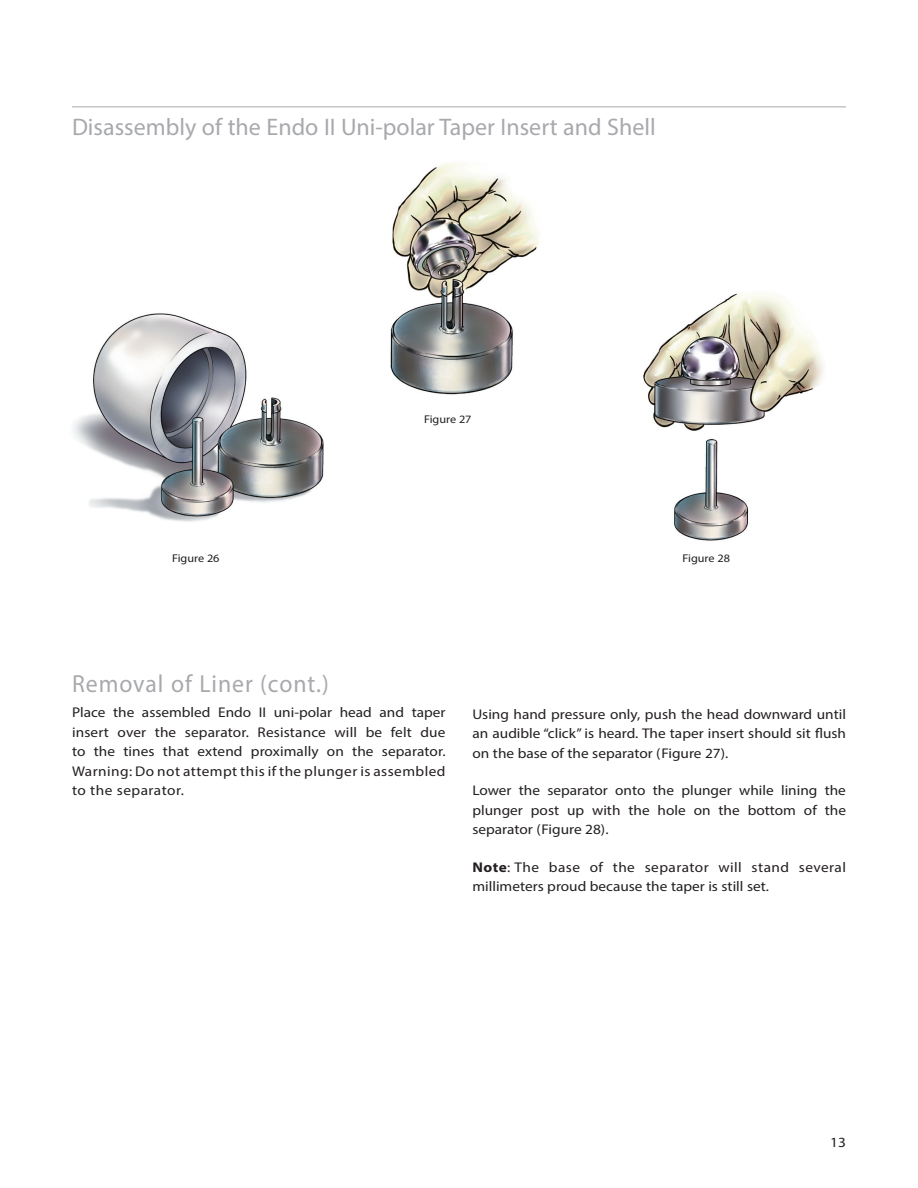
<style>
.page{position:relative;width:918px;height:1188px;background:#fff}
.page>*{position:absolute;margin:0;border:0;box-sizing:border-box;transform-origin:0 0}
.Heading{font:24.75px "Myriad Pro";letter-spacing:.04em;color:#a8a9ad;scale:.96 1}
.Super-header{font:24px "Myriad Pro";color:#a8a9ad}
.Basic{font:14.1px/19.5px "Myriad Pro";color:#231f20;text-align:justify;scale:1.09 1}
.Fig__numbers{font:11.25px "Myriad Pro";color:#231f20;scale:1.09 1}
.s1{font-weight:700}
</style>
<div class="page">
<hr style="left:72px;top:106px;width:774px;height:1px;background:#a8a9ad">
<img style="left:390px;top:162px;width:149px;height:233px">
<img style="left:73px;top:313px;width:251px;height:209px">
<img style="left:643px;top:292px;width:181px;height:249px">
<p class="Super-header" style="left:72px;top:112px;width:585px">Disassembly of the Endo II Uni-polar Taper Insert and Shell</p>
<p class="Fig__numbers" style="left:172px;top:551px;width:45px">Figure 26</p>
<p class="Fig__numbers" style="left:424px;top:412px;width:45px">Figure 27</p>
<p class="Fig__numbers" style="left:682px;top:551px;width:45px">Figure 28</p>
<p class="Heading" style="left:72px;top:668px;width:269px">Removal of Liner (cont.)</p>
<p class="Basic" style="left:72px;top:703px;width:344px">Place the assembled Endo II uni-polar head and taper insert over the separator. Resistance will be felt due to the tines that extend proximally on the separator.<br>Warning: Do not attempt this if the plunger is assembled to the separator.</p>
<p class="Basic" style="left:472px;top:704px;width:344px">Using hand pressure only, push the head downward until an audible “click” is heard. The taper insert should sit flush on the base of the separator (Figure 27).</p>
<p class="Basic" style="left:472px;top:780px;width:344px">Lower the separator onto the plunger while lining the plunger post up with the hole on the bottom of the separator (Figure 28).</p>
<p class="Basic" style="left:472px;top:857px;width:344px"><span class="s1">Note</span>: The base of the separator will stand several millimeters proud because the taper is still set.</p>
<p class="Basic" style="left:830px;top:1132px;width:16px">13</p>
</div>
